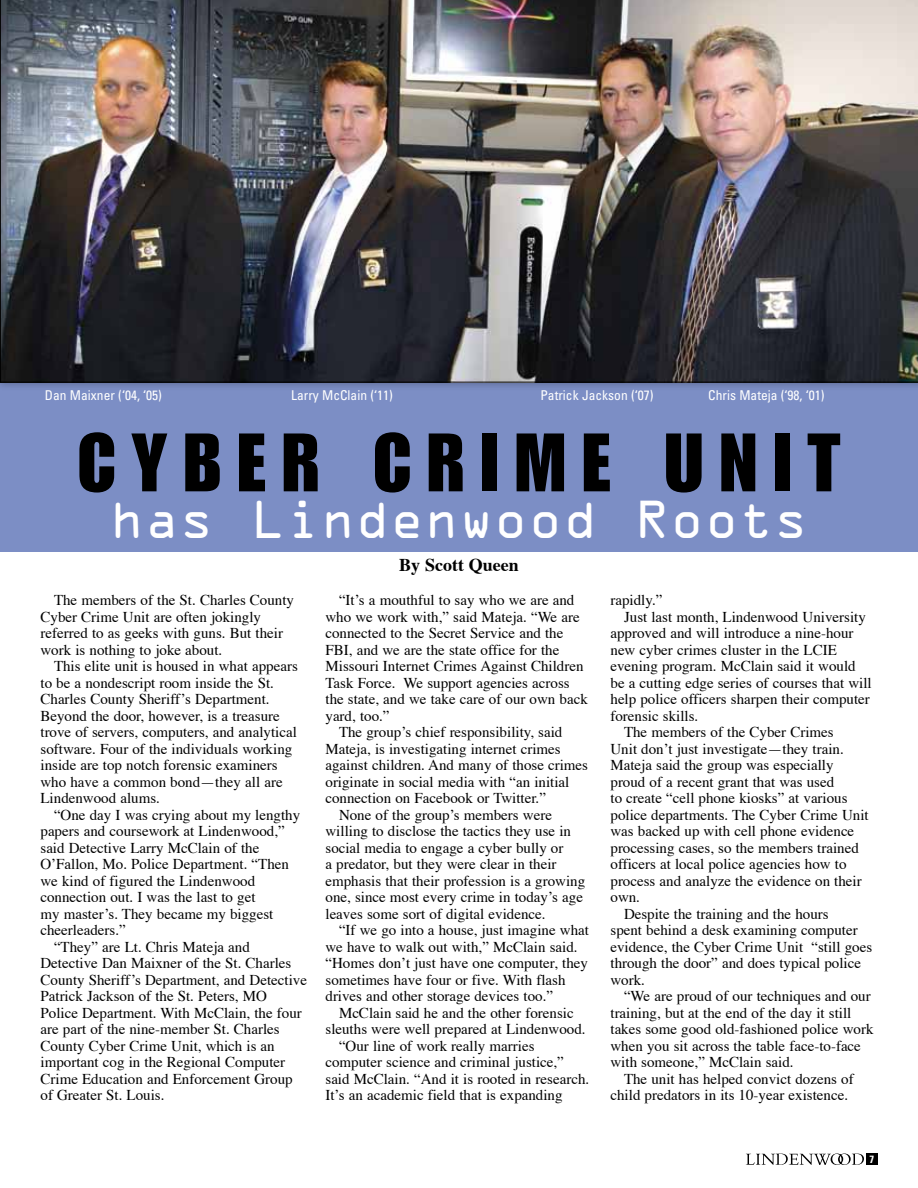
<style>
.page{position:relative;width:918px;height:1188px;background:#fff}
.page>*{position:absolute;margin:0;border:0;box-sizing:border-box;transform-origin:0 0}
.t1{font:81px "Impact LT Std";letter-spacing:.2em;color:#000}
.t2{font:48px "OCRA Std";color:#fff}
.t3{font:700 18px "Times";color:#000}
.t4{font:15px/16.5px "Times";color:#000}
.t5{font:condensed 13.5px "Univers LT Std";color:#fff}
.t6{font:700 condensed 10.5px "Univers";color:#fff}
</style>
<div class="page">
<svg style="left:746px;top:1154px;width:118px;height:11px"></svg>
<div style="left:866px;top:1154px;width:11px;height:11px;background:#000"></div>
<div style="left:0;top:0;width:918px;height:552px;background:#7c8ec5"></div>
<div style="left:0;top:0;width:918px;height:391px;background:#000;opacity:.3"></div>
<img style="left:0;top:0;width:918px;height:382px">
<p class="t5" style="left:45px;top:386px;width:119px">Dan Maixner (‘04, ‘05)</p>
<p class="t5" style="left:291px;top:386px;width:103px">Larry McClain (‘11)</p>
<p class="t5" style="left:540px;top:386px;width:115px">Patrick Jackson (‘07)</p>
<p class="t5" style="left:708px;top:386px;width:118px">Chris Mateja (‘98, ‘01)</p>
<h1 class="t1" style="left:78px;top:416px;width:764px">CYBER CRIME UNIT</h1>
<h2 class="t2" style="left:110px;top:499px;width:700px">has Lindenwood Roots</h2>
<p class="t3" style="left:399px;top:548px;width:121px">By Scott Queen</p>
<p class="t4" style="left:40px;top:591px;width:255px;text-indent:14px">The members of the St. Charles County Cyber Crime Unit are often jokingly referred to as geeks with guns. But their work is nothing to joke about.</p>
<p class="t4" style="left:40px;top:657px;width:259px;text-indent:14px">This elite unit is housed in what appears to be a nondescript room inside the St.<br>Charles County Sheriff’s Department.<br>Beyond the door, however, is a treasure trove of servers, computers, and analytical software. Four of the individuals working inside are top notch forensic examiners who have a common bond—they all are Lindenwood alums.</p>
<p class="t4" style="left:54px;top:805px;width:248px">“One day I was crying about my lengthy</p>
<p class="t4" style="left:40px;top:822px;width:246px">papers and coursework at Lindenwood,”</p>
<p class="t4" style="left:40px;top:838px;width:220px">said Detective Larry McClain of the</p>
<p class="t4" style="left:40px;top:855px;width:250px">O’Fallon, Mo. Police Department. “Then</p>
<p class="t4" style="left:40px;top:871px;width:216px">we kind of figured the Lindenwood</p>
<p class="t4" style="left:40px;top:888px;width:217px">connection out. I was the last to get</p>
<p class="t4" style="left:40px;top:904px;width:234px">my master’s. They became my biggest</p>
<p class="t4" style="left:40px;top:921px;width:87px">cheerleaders.”</p>
<p class="t4" style="left:54px;top:937px;width:197px">“They” are Lt. Chris Mateja and</p>
<p class="t4" style="left:40px;top:954px;width:252px">Detective Dan Maixner of the St. Charles</p>
<p class="t4" style="left:40px;top:970px;width:268px">County Sheriff’s Department, and Detective</p>
<p class="t4" style="left:40px;top:987px;width:228px">Patrick Jackson of the St. Peters, MO</p>
<p class="t4" style="left:40px;top:1003px;width:263px">Police Department. With McClain, the four</p>
<p class="t4" style="left:40px;top:1020px;width:241px">are part of the nine-member St. Charles</p>
<p class="t4" style="left:40px;top:1036px;width:236px">County Cyber Crime Unit, which is an</p>
<p class="t4" style="left:40px;top:1053px;width:246px">important cog in the Regional Computer</p>
<p class="t4" style="left:40px;top:1069px;width:254px">Crime Education and Enforcement Group</p>
<p class="t4" style="left:40px;top:1086px;width:126px">of Greater St. Louis.</p>
<p class="t4" style="left:339px;top:591px;width:237px">“It’s a mouthful to say who we are and</p>
<p class="t4" style="left:326px;top:607px;width:256px">who we work with,” said Mateja. “We are</p>
<p class="t4" style="left:326px;top:624px;width:239px">connected to the Secret Service and the</p>
<p class="t4" style="left:326px;top:640px;width:235px">FBI, and we are the state office for the</p>
<p class="t4" style="left:326px;top:657px;width:260px">Missouri Internet Crimes Against Children</p>
<p class="t4" style="left:326px;top:673px;width:246px">Task Force. We support agencies across</p>
<p class="t4" style="left:326px;top:690px;width:264px">the state, and we take care of our own back</p>
<p class="t4" style="left:326px;top:706px;width:66px">yard, too.”</p>
<p class="t4" style="left:339px;top:723px;width:225px">The group’s chief responsibility, said</p>
<p class="t4" style="left:326px;top:739px;width:237px">Mateja, is investigating internet crimes</p>
<p class="t4" style="left:326px;top:756px;width:264px">against children. And many of those crimes</p>
<p class="t4" style="left:326px;top:772px;width:245px">originate in social media with “an initial</p>
<p class="t4" style="left:326px;top:789px;width:222px">connection on Facebook or Twitter.”</p>
<p class="t4" style="left:339px;top:805px;width:215px">None of the group’s members were</p>
<p class="t4" style="left:326px;top:822px;width:247px">willing to disclose the tactics they use in</p>
<p class="t4" style="left:326px;top:838px;width:239px">social media to engage a cyber bully or</p>
<p class="t4" style="left:326px;top:855px;width:233px">a predator, but they were clear in their</p>
<p class="t4" style="left:326px;top:871px;width:261px">emphasis that their profession is a growing</p>
<p class="t4" style="left:326px;top:888px;width:259px">one, since most every crime in today’s age</p>
<p class="t4" style="left:326px;top:904px;width:222px">leaves some sort of digital evidence.</p>
<p class="t4" style="left:339px;top:921px;width:252px">“If we go into a house, just imagine what</p>
<p class="t4" style="left:326px;top:937px;width:254px">we have to walk out with,” McClain said.</p>
<p class="t4" style="left:326px;top:954px;width:264px">“Homes don’t just have one computer, they</p>
<p class="t4" style="left:326px;top:970px;width:242px">sometimes have four or five. With flash</p>
<p class="t4" style="left:326px;top:987px;width:229px">drives and other storage devices too.”</p>
<p class="t4" style="left:339px;top:1003px;width:236px">McClain said he and the other forensic</p>
<p class="t4" style="left:326px;top:1020px;width:262px">sleuths were well prepared at Lindenwood.</p>
<p class="t4" style="left:339px;top:1036px;width:197px">“Our line of work really marries</p>
<p class="t4" style="left:326px;top:1053px;width:240px">computer science and criminal justice,”</p>
<p class="t4" style="left:326px;top:1069px;width:265px">said McClain. “And it is rooted in research.</p>
<p class="t4" style="left:326px;top:1086px;width:239px">It’s an academic field that is expanding</p>
<p class="t4" style="left:610px;top:591px;width:53px">rapidly.”</p>
<p class="t4" style="left:624px;top:607px;width:243px">Just last month, Lindenwood University</p>
<p class="t4" style="left:610px;top:624px;width:245px">approved and will introduce a nine-hour</p>
<p class="t4" style="left:610px;top:640px;width:228px">new cyber crimes cluster in the LCIE</p>
<p class="t4" style="left:610px;top:657px;width:247px">evening program. McClain said it would</p>
<p class="t4" style="left:610px;top:673px;width:263px">be a cutting edge series of courses that will</p>
<p class="t4" style="left:610px;top:690px;width:261px">help police officers sharpen their computer</p>
<p class="t4" style="left:610px;top:706px;width:89px">forensic skills.</p>
<p class="t4" style="left:624px;top:723px;width:211px">The members of the Cyber Crimes</p>
<p class="t4" style="left:610px;top:739px;width:235px">Unit don’t just investigate—they train.</p>
<p class="t4" style="left:610px;top:756px;width:225px">Mateja said the group was especially</p>
<p class="t4" style="left:610px;top:772px;width:225px">proud of a recent grant that was used</p>
<p class="t4" style="left:610px;top:789px;width:239px">to create “cell phone kiosks” at various</p>
<p class="t4" style="left:610px;top:805px;width:260px">police departments. The Cyber Crime Unit</p>
<p class="t4" style="left:610px;top:822px;width:245px">was backed up with cell phone evidence</p>
<p class="t4" style="left:610px;top:838px;width:250px">processing cases, so the members trained</p>
<p class="t4" style="left:610px;top:855px;width:238px">officers at local police agencies how to</p>
<p class="t4" style="left:610px;top:871px;width:253px">process and analyze the evidence on their</p>
<p class="t4" style="left:610px;top:888px;width:31px">own.</p>
<p class="t4" style="left:624px;top:904px;width:206px">Despite the training and the hours</p>
<p class="t4" style="left:610px;top:921px;width:249px">spent behind a desk examining computer</p>
<p class="t4" style="left:610px;top:937px;width:263px">evidence, the Cyber Crime Unit “still goes</p>
<p class="t4" style="left:610px;top:954px;width:252px">through the door” and does typical police</p>
<p class="t4" style="left:610px;top:970px;width:36px">work.</p>
<p class="t4" style="left:624px;top:987px;width:248px">“We are proud of our techniques and our</p>
<p class="t4" style="left:610px;top:1003px;width:242px">training, but at the end of the day it still</p>
<p class="t4" style="left:610px;top:1020px;width:265px">takes some good old-fashioned police work</p>
<p class="t4" style="left:610px;top:1036px;width:252px">when you sit across the table face-to-face</p>
<p class="t4" style="left:610px;top:1053px;width:185px">with someone,” McClain said.</p>
<p class="t4" style="left:624px;top:1069px;width:231px">The unit has helped convict dozens of</p>
<p class="t4" style="left:610px;top:1086px;width:239px">child predators in its 10-year existence.</p>
<p class="t6" style="left:870px;top:1153px;width:6px">7</p>
</div>
